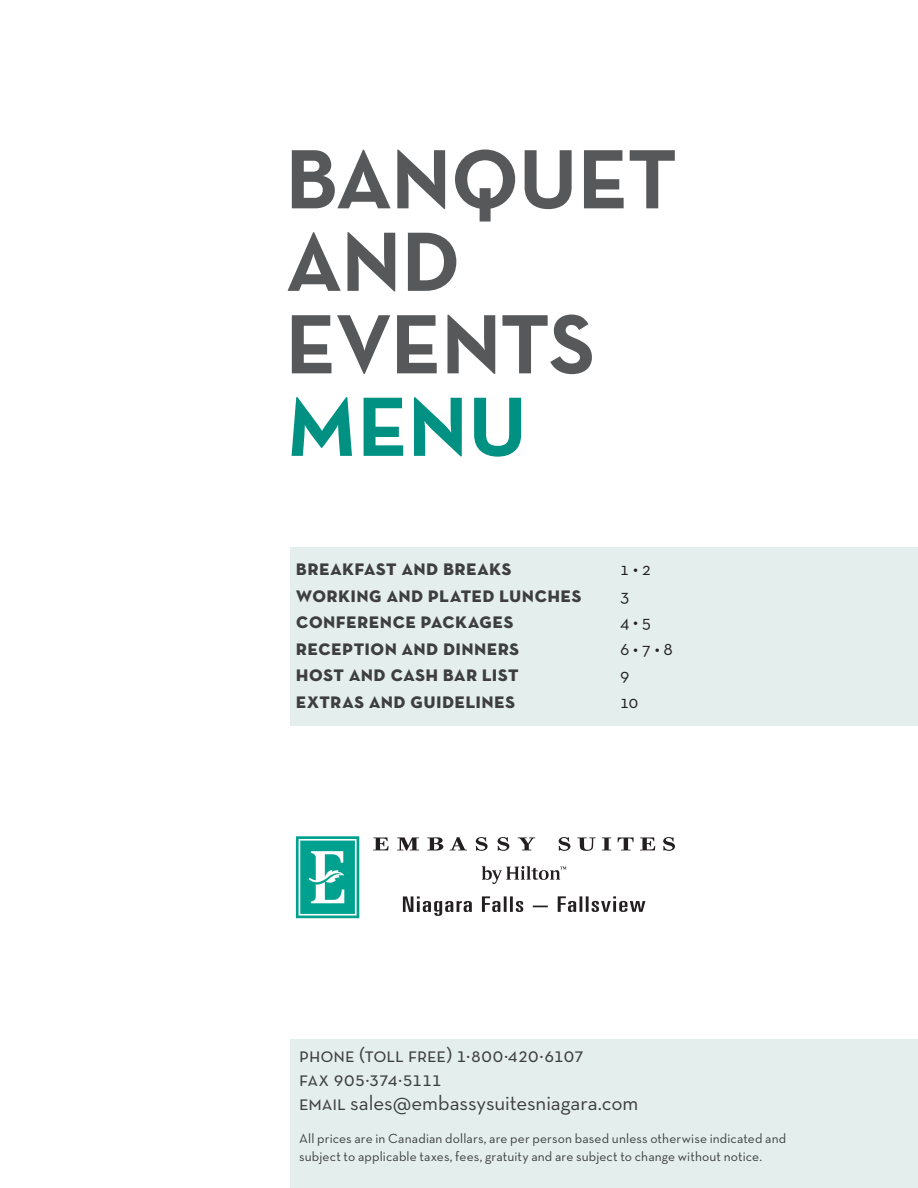
<style>
.page{position:relative;width:918px;height:1188px;background:#fff}
.page>*{position:absolute;margin:0;border:0;box-sizing:border-box;transform-origin:0 0}
.t1{font:85.5px/82.5px "Neutra Text TF Bold Alt";letter-spacing:-.015em;color:#57585a}
.t2{font:85.5px "Neutra Text TF Bold Alt";color:#009182}
.t3{font:22.2px "Neutra Text TF Bold SC";letter-spacing:.01em;color:#3e3e3f}
.t4{font:21px/24px "Neutra Text TF Book SC";letter-spacing:-.01em;color:#3e3e3f}
.t5{font:21px "Neutra Text TF";letter-spacing:-.005em;color:#3e3e3f}
.t6{font:18.15px "Neutra Text TF";color:#231f20}
.t7{font:13.5px/18px "Neutra Text TF";letter-spacing:.01em;color:#3e3e3f}
.s1{font-family:"Neutra Text TF"}
.s2{font-family:"Neutra Text TF Book SC"}
</style>
<div class="page">
<div style="left:290px;top:1040px;width:628px;height:148px;background:#e3eeed"></div>
<div style="left:290px;top:547px;width:628px;height:179px;background:#e3eeed"></div>
<svg style="left:296px;top:836px;width:63px;height:82px"></svg>
<svg style="left:403px;top:896px;width:69px;height:20px"></svg>
<svg style="left:482px;top:896px;width:18px;height:16px"></svg>
<hr style="left:504px;top:896px;width:3px;height:16px;background:#231f20">
<hr style="left:510px;top:896px;width:3px;height:16px;background:#231f20">
<svg style="left:516px;top:901px;width:7px;height:11px"></svg>
<svg style="left:533px;top:906px;width:15px;height:1px"></svg>
<svg style="left:558px;top:896px;width:24px;height:16px"></svg>
<hr style="left:586px;top:896px;width:3px;height:16px;background:#231f20">
<svg style="left:592px;top:896px;width:53px;height:16px"></svg>
<svg style="left:373px;top:837px;width:16px;height:13px"></svg>
<svg style="left:397px;top:837px;width:22px;height:13px"></svg>
<svg style="left:427px;top:837px;width:16px;height:13px"></svg>
<svg style="left:450px;top:837px;width:17px;height:13px"></svg>
<svg style="left:476px;top:837px;width:12px;height:14px"></svg>
<svg style="left:498px;top:837px;width:11px;height:14px"></svg>
<svg style="left:518px;top:837px;width:17px;height:13px"></svg>
<svg style="left:559px;top:837px;width:11px;height:14px"></svg>
<svg style="left:577px;top:837px;width:19px;height:14px"></svg>
<svg style="left:602px;top:837px;width:9px;height:13px"></svg>
<svg style="left:618px;top:837px;width:16px;height:13px"></svg>
<svg style="left:640px;top:837px;width:15px;height:13px"></svg>
<svg style="left:663px;top:837px;width:12px;height:14px"></svg>
<svg style="left:482px;top:866px;width:84px;height:18px"></svg>
<h1 class="t1" style="left:286px;top:136px;width:393px">BANQUET<br>AND<br>EVENTS</h1>
<h1 class="t2" style="left:286px;top:373px;width:243px">MENU</h1>
<h2 class="t3" style="left:296px;top:554px;width:217px">breakfast and breaks</h2>
<h3 class="t6" style="left:620px;top:558px;width:33px">1 • 2</h3>
<h2 class="t3" style="left:296px;top:580px;width:287px">working and plated lunches</h2>
<h3 class="t6" style="left:620px;top:584px;width:11px">3</h3>
<h2 class="t3" style="left:296px;top:607px;width:219px">conference packages</h2>
<h3 class="t6" style="left:620px;top:611px;width:33px">4 • 5</h3>
<h2 class="t3" style="left:296px;top:633px;width:225px">reception and dinners</h2>
<h3 class="t6" style="left:620px;top:637px;width:54px">6 • 7 • 8</h3>
<h2 class="t3" style="left:296px;top:660px;width:225px">host and cash bar list</h2>
<h3 class="t6" style="left:620px;top:664px;width:11px">9</h3>
<h2 class="t3" style="left:296px;top:686px;width:221px">extras and guidelines</h2>
<h3 class="t6" style="left:620px;top:691px;width:20px">10</h3>
<h3 class="t4" style="left:299px;top:1042px;width:286px">phone (toll free) 1<span class="s1">·</span>800<span class="s1">·</span>420<span class="s1">·</span>6107 fax 905<span class="s1">·</span>374<span class="s1">·</span>5111</h3>
<h3 class="t5" style="left:299px;top:1090px;width:341px"><span class="s2">email</span> sales@embassysuitesniagara.com</h3>
<p class="t7" style="left:299px;top:1129px;width:489px">All prices are in Canadian dollars, are per person based unless otherwise indicated and subject to applicable taxes, fees, gratuity and are subject to change without notice.</p>
</div>
